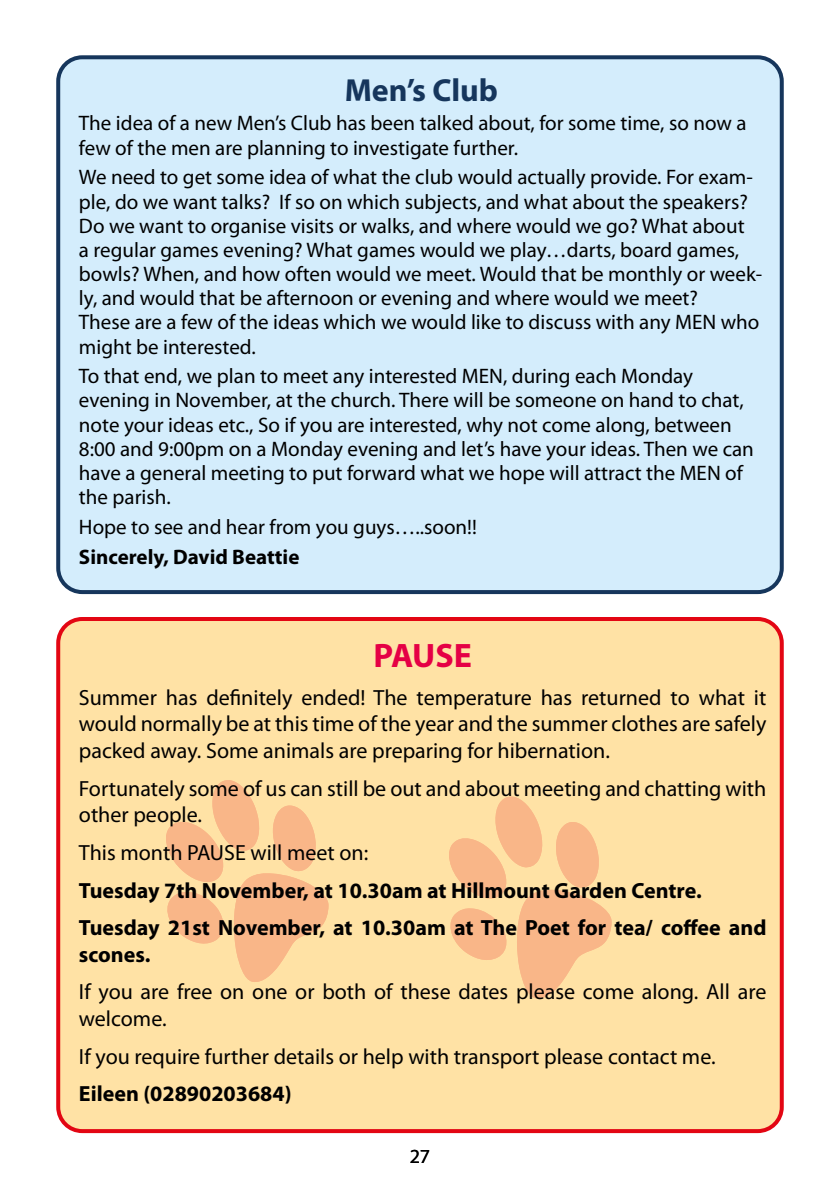
<style>
.page{position:relative;width:840px;height:1191px;background:#fff}
.page>*{position:absolute;margin:0;border:0;box-sizing:border-box;transform-origin:0 0}
.t1{font:700 34px "Myriad Pro";letter-spacing:-.02em;color:#e50045}
.t2{font:700 32px "Myriad Pro";color:#16365c}
.t3{font:22px/26.4px "Myriad Pro";color:#000}
.t4{font:700 22px/37.8px "Myriad Pro";color:#000}
.t5{font:21px/24.2px "Myriad Pro";color:#000}
.t6{font:700 21px "Myriad Pro";color:#000}
.t7{font:20px "Myriad Pro";color:#000}
</style>
<div class="page">
<div style="left:58px;top:619px;width:723px;height:512px;background:#ffe2a5;border-radius:24px"></div>
<div style="left:56px;top:617px;width:727px;height:516px;border:4px solid #e30613;border-radius:24px"></div>
<svg style="left:166px;top:780px;width:163px;height:202px"></svg>
<svg style="left:449px;top:796px;width:162px;height:203px"></svg>
<div style="left:58px;top:57px;width:723px;height:535px;background:#d4edfc;border-radius:24px"></div>
<div style="left:56px;top:55px;width:727px;height:539px;border:4px solid #16365c;border-radius:24px"></div>
<h2 class="t2" style="left:344px;top:69px;width:155px">Men’s Club</h2>
<p class="t5" style="left:79px;top:111px;width:668px">The idea of a new Men’s Club has been talked about, for some time, so now a few of the men are planning to investigate further.</p>
<p class="t5" style="left:79px;top:165px;width:684px">We need to get some idea of what the club would actually provide. For exam&shy;ple, do we want talks? If so on which subjects, and what about the speakers?<br>Do we want to organise visits or walks, and where would we go? What about<br>a regular games evening? What games would we play…darts, board games, bowls? When, and how often would we meet. Would that be monthly or week&shy;ly, and would that be afternoon or evening and where would we meet?<br>These are a few of the ideas which we would like to discuss with any MEN who might be interested.</p>
<p class="t5" style="left:79px;top:364px;width:676px">To that end, we plan to meet any interested MEN, during each Monday evening in November, at the church. There will be someone on hand to chat, note your ideas etc., So if you are interested, why not come along, between 8:00 and 9:00pm on a Monday evening and let’s have your ideas. Then we can have a general meeting to put forward what we hope will attract the MEN of the parish.</p>
<p class="t5" style="left:79px;top:514px;width:399px">Hope to see and hear from you guys…..soon!!</p>
<p class="t6" style="left:79px;top:543px;width:222px">Sincerely, David Beattie</p>
<h1 class="t1" style="left:373px;top:633px;width:100px">PAUSE</h1>
<p class="t3" style="left:79px;top:684px;width:688px;text-align:justify">Summer has definitely ended! The temperature has returned to what it would normally be at this time of the year and the summer clothes are safely packed away. Some animals are preparing for hibernation.</p>
<p class="t3" style="left:79px;top:774px;width:688px">Fortunately some of us can still be out and about meeting and chatting with other people.</p>
<p class="t3" style="left:79px;top:839px;width:291px">This month PAUSE will meet on:</p>
<p class="t4" style="left:79px;top:870px;width:688px">Tuesday 7th November, at 10.30am at Hillmount Garden Centre.<br>Tuesday 21st November, at 10.30am at The Poet for tea/ coffee and</p>
<p class="t4" style="left:79px;top:934px;width:73px">scones.</p>
<p class="t3" style="left:79px;top:978px;width:688px">If you are free on one or both of these dates please come along. All are welcome.</p>
<p class="t3" style="left:79px;top:1042px;width:638px">If you require further details or help with transport please contact me.</p>
<p class="t4" style="left:79px;top:1074px;width:214px">Eileen (02890203684)</p>
<p class="t7" style="left:409px;top:1143px;width:22px">27</p>
</div>
